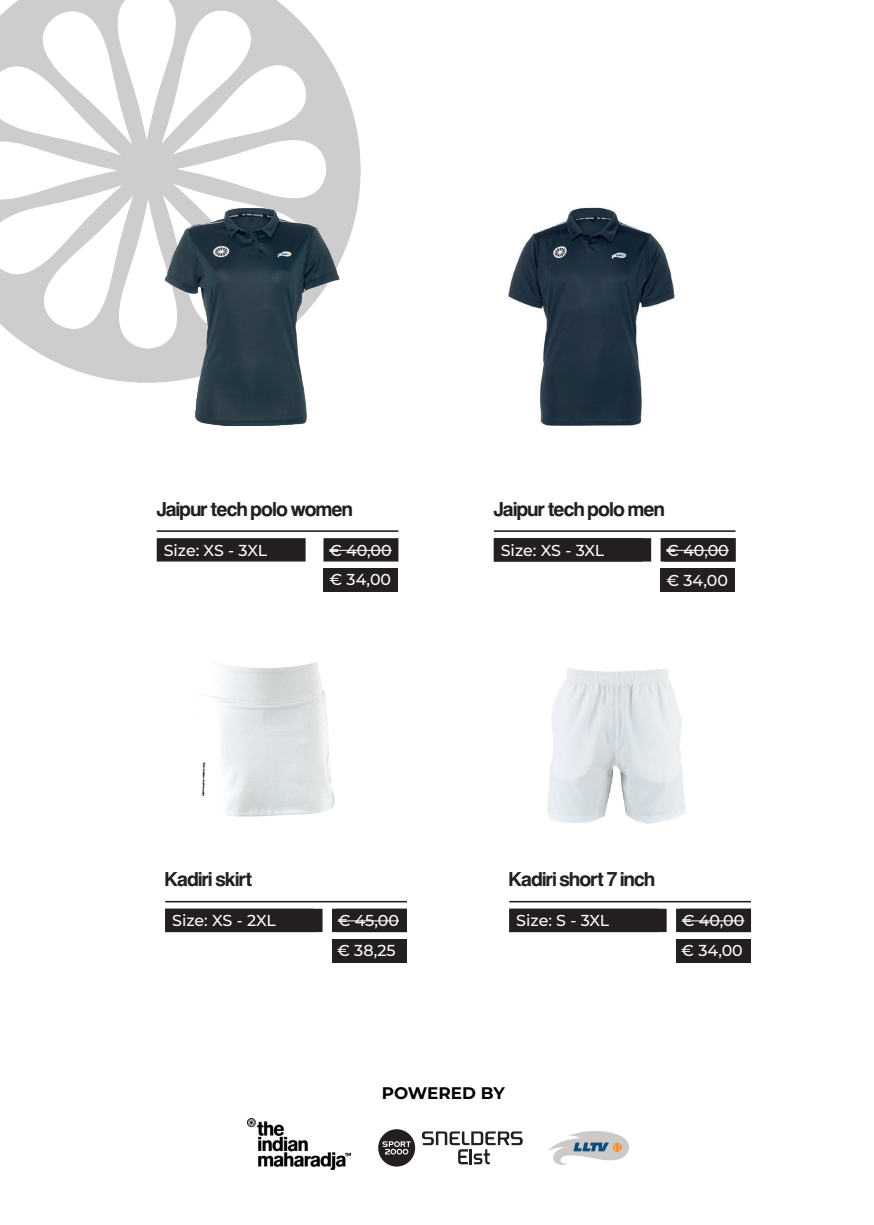
<style>
.page{position:relative;width:874px;height:1225px;background:#fff}
.page>*{position:absolute;margin:0;border:0;box-sizing:border-box;transform-origin:0 0}
.t1{font:500 19px "Europa Gro SHOP";color:#231f20}
.t2{font:700 16.8px "Montserrat";color:#000}
.t3{font:500 15.8px/29.6px "Montserrat";color:#fff}
</style>
<div class="page">
<img style="left:0;top:0;width:360px;height:382px">
<img style="left:157px;top:207px;width:196px;height:218px">
<img style="left:508px;top:207px;width:167px;height:218px">
<img style="left:199px;top:661px;width:136px;height:156px">
<img style="left:547px;top:667px;width:139px;height:157px">
<svg style="left:157px;top:538px;width:241px;height:23px;background:#353132"></svg>
<hr style="left:157px;top:530px;width:241px;height:2px;background:#231f20">
<hr style="left:329px;top:550px;width:62px;height:1px;background:#fff">
<div style="left:323px;top:568px;width:75px;height:23px;background:#231f20"></div>
<div style="left:493px;top:538px;width:242px;height:23px;background:#231f20"></div>
<hr style="left:493px;top:530px;width:242px;height:2px;background:#231f20">
<hr style="left:666px;top:550px;width:62px;height:1px;background:#fff">
<svg style="left:165px;top:908px;width:242px;height:24px;background:#312d2e"></svg>
<hr style="left:165px;top:901px;width:242px;height:1px;background:#231f20">
<hr style="left:337px;top:920px;width:62px;height:1px;background:#fff">
<svg style="left:509px;top:908px;width:241px;height:24px;background:#312d2e"></svg>
<hr style="left:509px;top:901px;width:241px;height:1px;background:#231f20">
<hr style="left:681px;top:920px;width:63px;height:1px;background:#fff">
<svg style="left:548px;top:1131px;width:81px;height:34px"></svg>
<svg style="left:378px;top:1129px;width:37px;height:37px"></svg>
<svg style="left:422px;top:1131px;width:100px;height:34px"></svg>
<img style="left:247px;top:1118px;width:103px;height:51px">
<div style="left:660px;top:568px;width:75px;height:24px;background:#231f20"></div>
<div style="left:675px;top:939px;width:75px;height:23px;background:#231f20"></div>
<div style="left:332px;top:939px;width:75px;height:23px;background:#231f20"></div>
<p class="t1" style="left:157px;top:498px;width:197px">Jaipur tech polo women</p>
<p class="t3" style="left:164px;top:534px;width:105px">Size: XS - 3XL</p>
<p class="t3" style="left:329px;top:534px;width:64px">€ 40,00 € 34,00</p>
<p class="t1" style="left:493px;top:498px;width:172px">Jaipur tech polo men</p>
<p class="t3" style="left:500px;top:534px;width:105px">Size: XS - 3XL</p>
<p class="t3" style="left:666px;top:534px;width:64px">€ 40,00</p>
<p class="t3" style="left:666px;top:565px;width:63px">€ 34,00</p>
<p class="t1" style="left:165px;top:868px;width:88px">Kadiri skirt</p>
<p class="t3" style="left:172px;top:905px;width:105px">Size: XS - 2XL</p>
<p class="t3" style="left:337px;top:905px;width:63px">€ 45,00</p>
<p class="t1" style="left:509px;top:868px;width:147px">Kadiri short 7 inch</p>
<p class="t3" style="left:516px;top:905px;width:94px">Size: S - 3XL</p>
<p class="t3" style="left:681px;top:905px;width:64px">€ 40,00</p>
<p class="t3" style="left:337px;top:935px;width:60px">€ 38,25</p>
<p class="t3" style="left:681px;top:935px;width:63px">€ 34,00</p>
<p class="t2" style="left:381px;top:1081px;width:124px">POWERED BY</p>
</div>
